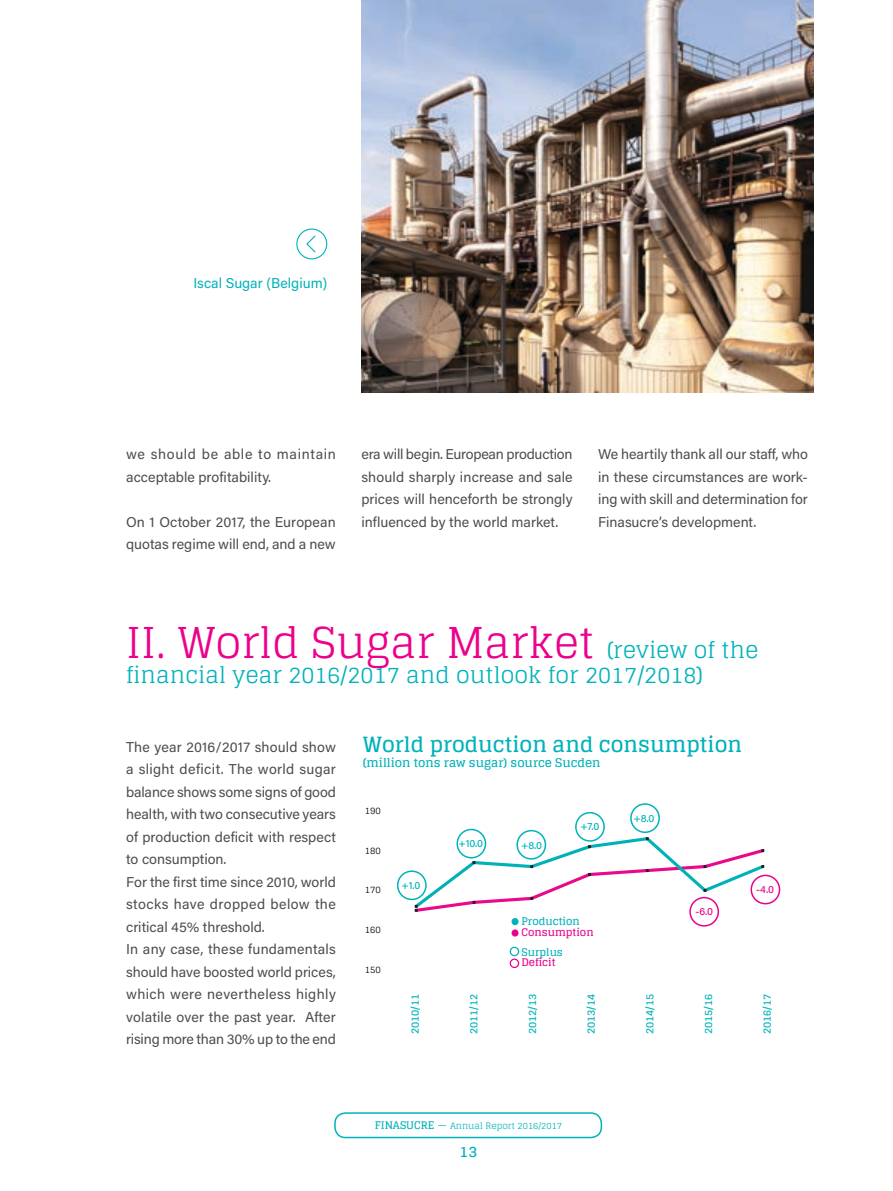
<style>
.page{position:relative;width:893px;height:1191px;background:#fff}
.page>*{position:absolute;margin:0;border:0;box-sizing:border-box;transform-origin:0 0}
.t1{font:42.6px "Glegoo";color:#ec008c}
.t2{font:22.5px "Glegoo";color:#00b2ba}
.t3{font:700 21px "Glegoo";color:#00b2ba}
.t4{font:700 15px "Glegoo";color:#00b2ba}
.t5{font:14.25px/22.5px "Acumin Pro";color:#4d4d4f}
.t6{font:14.25px "Acumin Pro";color:#00b2ba}
.t7{font:700 12px "Glegoo";color:#00b2ba}
.t8{font:700 10.5px "Glegoo";color:#00b2ba}
.t9{font:500 10.5px "Acumin Pro";color:#00b2ba}
.t10{font:700 10.5px "Glegoo";color:#ec008c}
.t11{font:500 10.5px "Acumin Pro";color:#ec008c}
.t12{font:9.3px "Glegoo";color:#020304}
.t13{font:9px "Glegoo";color:#00b2ba}
.s1{font-size:22.5px;color:#00b2ba}
.s2{font-weight:700;font-size:10.5px}
.s3{font-size:10.5px}
</style>
<div class="page">
<div style="left:334px;top:1112px;width:268px;height:26px;border:2px solid #00b2ba;border-radius:10px"></div>
<img style="left:361px;top:0;width:452px;height:392px">
<svg style="left:306px;top:235px;width:10px;height:18px"></svg>
<div style="left:296px;top:228px;width:31px;height:31px;border:1px solid #00b2ba;border-radius:50%"></div>
<svg style="left:414px;top:836px;width:351px;height:76px"></svg>
<div style="left:511px;top:918px;width:8px;height:7px;background:#00b2ba;border-radius:50%"></div>
<div style="left:511px;top:929px;width:8px;height:7px;background:#ec008c;border-radius:50%"></div>
<div style="left:397px;top:870px;width:30px;height:30px;border:2px solid #00b2ba;border-radius:50%"></div>
<div style="left:456px;top:828px;width:30px;height:30px;border:2px solid #00b2ba;border-radius:50%"></div>
<div style="left:510px;top:946px;width:9px;height:10px;border:1px solid #00b2ba;border-radius:50%"></div>
<div style="left:510px;top:958px;width:9px;height:10px;border:1px solid #ec008c;border-radius:50%"></div>
<div style="left:516px;top:830px;width:30px;height:29px;border:2px solid #00b2ba;border-radius:50%"></div>
<div style="left:575px;top:812px;width:30px;height:29px;border:2px solid #00b2ba;border-radius:50%"></div>
<div style="left:630px;top:803px;width:30px;height:30px;border:2px solid #00b2ba;border-radius:50%"></div>
<div style="left:689px;top:897px;width:30px;height:29px;border:2px solid #ec008c;border-radius:50%"></div>
<div style="left:750px;top:874px;width:30px;height:30px;border:2px solid #ec008c;border-radius:50%"></div>
<p class="t6" style="left:194px;top:273px;width:135px">Iscal Sugar (Belgium)</p>
<p class="t5" style="left:126px;top:442px;width:211px">we should be able to maintain acceptable profitability.</p>
<p class="t5" style="left:126px;top:510px;width:211px">On 1 October 2017, the European quotas regime will end, and a new</p>
<p class="t5" style="left:361px;top:442px;width:213px;text-align:justify">era will begin. European production should sharply increase and sale prices will henceforth be strongly influenced by the world market.</p>
<p class="t5" style="left:598px;top:442px;width:211px;text-align:justify">We heartily thank all our staff, who in these circumstances are work&shy;ing with skill and determination for Finasucre’s development.</p>
<h1 class="t1" style="left:126px;top:618px;width:634px">II. World Sugar Market <span class="s1">(review of the</span></h1>
<h2 class="t2" style="left:126px;top:662px;width:578px">financial year 2016/2017 and outlook for 2017/2018)</h2>
<p class="t5" style="left:126px;top:735px;width:211px">The year 2016/2017 should show a slight deficit. The world sugar balance shows some signs of good health, with two consecutive years of production deficit with respect to consumption.<br>For the first time since 2010, world stocks have dropped below the critical 45% threshold.<br>In any case, these fundamentals should have boosted world prices, which were nevertheless highly volatile over the past year. After rising more than 30% up to the end</p>
<h3 class="t3" style="left:363px;top:732px;width:381px">World production and consumption</h3>
<p class="t7" style="left:363px;top:755px;width:239px">(million tons raw sugar) source Sucden</p>
<p class="t12" style="left:365px;top:805px;width:18px">190</p>
<p class="t12" style="left:365px;top:845px;width:18px">180</p>
<p class="t12" style="left:365px;top:884px;width:18px">170</p>
<p class="t12" style="left:365px;top:924px;width:18px">160</p>
<p class="t12" style="left:365px;top:964px;width:18px">150</p>
<p class="t9" style="left:402px;top:877px;width:20px">+1.0</p>
<p class="t9" style="left:459px;top:836px;width:26px">+10.0</p>
<p class="t9" style="left:521px;top:838px;width:23px">+8.0</p>
<p class="t9" style="left:580px;top:819px;width:20px">+7.0</p>
<p class="t8" style="left:521px;top:915px;width:60px">Production</p>
<p class="t10" style="left:521px;top:925px;width:74px">Consumption</p>
<p class="t8" style="left:521px;top:946px;width:43px">Surplus</p>
<p class="t10" style="left:521px;top:956px;width:36px">Deficit</p>
<p class="t9" style="left:633px;top:811px;width:23px">+8.0</p>
<p class="t11" style="left:695px;top:903px;width:19px">-6.0</p>
<p class="t11" style="left:756px;top:882px;width:19px">-4.0</p>
<p class="t8" style="left:409px;top:1034px;width:42px;rotate:-90deg">2010/11</p>
<p class="t8" style="left:468px;top:1034px;width:42px;rotate:-90deg">2011/12</p>
<p class="t8" style="left:526px;top:1034px;width:42px;rotate:-90deg">2012/13</p>
<p class="t8" style="left:585px;top:1034px;width:42px;rotate:-90deg">2013/14</p>
<p class="t8" style="left:644px;top:1034px;width:42px;rotate:-90deg">2014/15</p>
<p class="t8" style="left:702px;top:1034px;width:42px;rotate:-90deg">2015/16</p>
<p class="t8" style="left:761px;top:1034px;width:42px;rotate:-90deg">2016/17</p>
<p class="t13" style="left:375px;top:1121px;width:189px"><span class="s2">FINASUCRE</span> <span class="s3">—</span> Annual Report 2016/2017</p>
<p class="t4" style="left:460px;top:1142px;width:19px">13</p>
</div>
